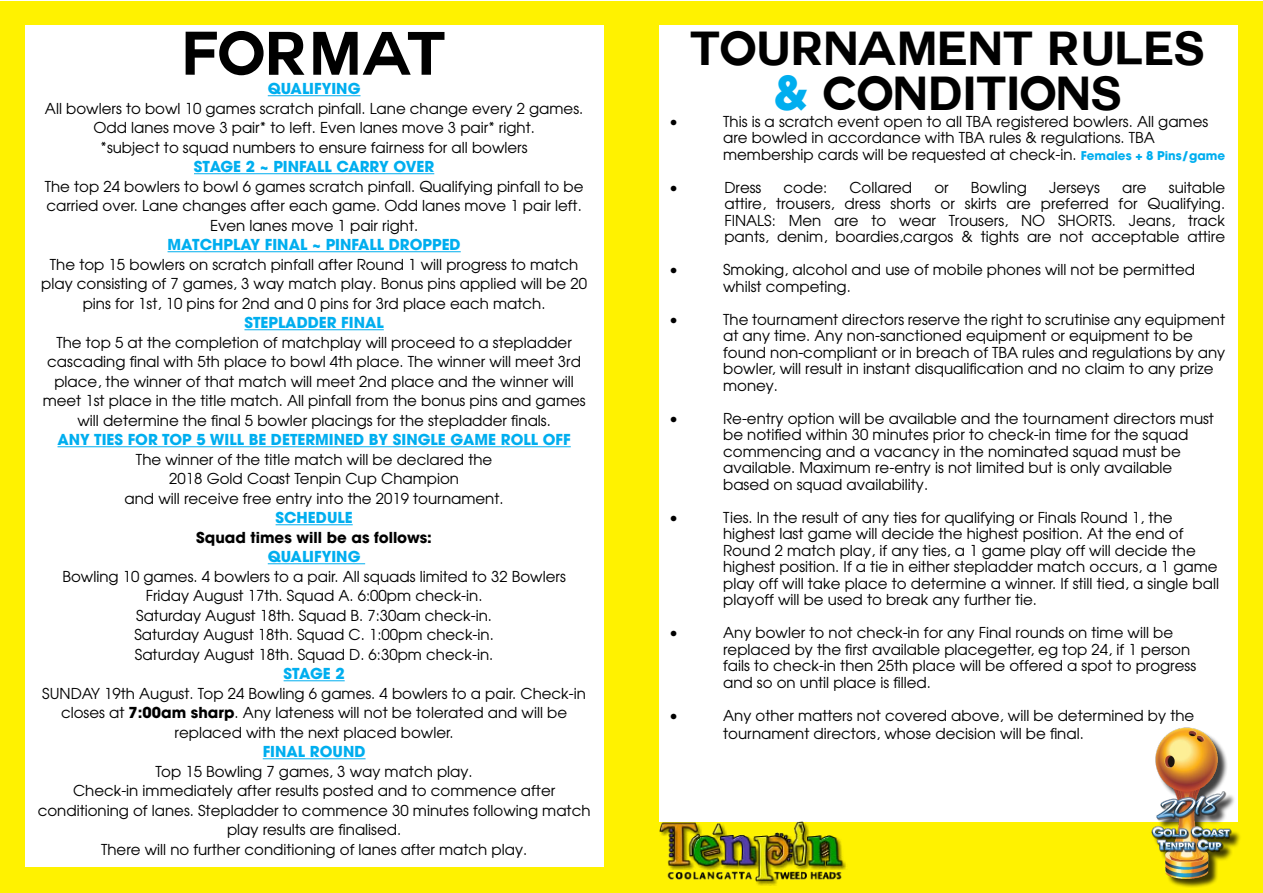
<style>
.page{position:relative;width:1263px;height:893px;background:#fff}
.page>*{position:absolute;margin:0;border:0;box-sizing:border-box;transform-origin:0 0}
.t1{font:700 60px "COUTURE";color:#000}
.t2{font:700 46.5px/45px "COUTURE";color:#000;text-align:center}
.t3{font:15px/19.5px "Avant Garde";color:#000;text-align:center}
.t4{font:700 15px "Avant Garde";color:#00aeef}
.t5{font:700 15px "Avant Garde";color:#000}
.s1{font-weight:700}
.s2{font-family:"Avant Garde";color:#00aeef}
.s3{font-weight:700;font-size:12px;color:#00aeef}
</style>
<div class="page">
<div style="left:1px;top:2px;width:1262px;height:891px;background:#fff200"></div>
<div style="left:26px;top:26px;width:578px;height:841px;background:#fff"></div>
<div style="left:658px;top:26px;width:579px;height:796px;background:#fff"></div>
<hr style="left:268px;top:95px;width:92px;height:1px;background:#00aeef">
<hr style="left:194px;top:173px;width:240px;height:1px;background:#00aeef">
<hr style="left:168px;top:251px;width:293px;height:1px;background:#00aeef">
<hr style="left:244px;top:329px;width:140px;height:1px;background:#00aeef">
<hr style="left:58px;top:446px;width:513px;height:1px;background:#00aeef">
<hr style="left:276px;top:524px;width:77px;height:1px;background:#00aeef">
<hr style="left:268px;top:563px;width:97px;height:1px;background:#00aeef">
<hr style="left:284px;top:680px;width:61px;height:1px;background:#00aeef">
<hr style="left:263px;top:758px;width:103px;height:1px;background:#00aeef">
<div style="left:1153px;top:729px;width:89px;height:159px;background:#000;opacity:.75"></div>
<img style="left:1151px;top:727px;width:86px;height:153px">
<img style="left:658px;top:821px;width:188px;height:64px">
<h1 class="t1" style="left:183px;top:26px;width:265px">FORMAT</h1>
<p class="t4" style="left:268px;top:79px;width:94px">QUALIFYING</p>
<p class="t3" style="left:45px;top:98px;width:540px">All bowlers to bowl 10 games scratch pinfall. Lane change every 2 games.<br>Odd lanes move 3 pair* to left. Even lanes move 3 pair* right.<br>*subject to squad numbers to ensure fairness for all bowlers</p>
<p class="t4" style="left:194px;top:157px;width:242px">STAGE 2 ~ PINFALL CARRY OVER</p>
<p class="t3" style="left:45px;top:176px;width:540px">The top 24 bowlers to bowl 6 games scratch pinfall. Qualifying pinfall to be carried over. Lane changes after each game. Odd lanes move 1 pair left.<br>Even lanes move 1 pair right.</p>
<p class="t4" style="left:168px;top:235px;width:295px">MATCHPLAY FINAL ~ PINFALL DROPPED</p>
<p class="t3" style="left:41px;top:254px;width:547px">The top 15 bowlers on scratch pinfall after Round 1 will progress to match play consisting of 7 games, 3 way match play. Bonus pins applied will be 20 pins for 1st, 10 pins for 2nd and 0 pins for 3rd place each match.</p>
<p class="t4" style="left:244px;top:313px;width:141px">STEPLADDER FINAL</p>
<p class="t3" style="left:43px;top:332px;width:544px">The top 5 at the completion of matchplay will proceed to a stepladder cascading final with 5th place to bowl 4th place. The winner will meet 3rd place, the winner of that match will meet 2nd place and the winner will meet 1st place in the title match. All pinfall from the bonus pins and games will determine the final 5 bowler placings for the stepladder finals.</p>
<p class="t4" style="left:58px;top:430px;width:515px">ANY TIES FOR TOP 5 WILL BE DETERMINED BY SINGLE GAME ROLL OFF</p>
<p class="t3" style="left:125px;top:449px;width:381px">The winner of the title match will be declared the<br>2018 Gold Coast Tenpin Cup Champion<br>and will receive free entry into the 2019 tournament.</p>
<p class="t4" style="left:276px;top:508px;width:79px">SCHEDULE</p>
<p class="t5" style="left:196px;top:527px;width:237px">Squad times will be as follows:</p>
<p class="t4" style="left:268px;top:547px;width:94px">QUALIFYING</p>
<p class="t3" style="left:62px;top:566px;width:505px">Bowling 10 games. 4 bowlers to a pair. All squads limited to 32 Bowlers Friday August 17th. Squad A. 6:00pm check-in.<br>Saturday August 18th. Squad B. 7:30am check-in.<br>Saturday August 18th. Squad C. 1:00pm check-in.<br>Saturday August 18th. Squad D. 6:30pm check-in.</p>
<p class="t4" style="left:284px;top:664px;width:63px">STAGE 2</p>
<p class="t3" style="left:42px;top:683px;width:545px">SUNDAY 19th August. Top 24 Bowling 6 games. 4 bowlers to a pair. Check-in closes at <span class="s1">7:00am sharp</span>. Any lateness will not be tolerated and will be replaced with the next placed bowler.</p>
<p class="t4" style="left:263px;top:742px;width:104px">FINAL ROUND</p>
<p class="t3" style="left:38px;top:761px;width:554px">Top 15 Bowling 7 games, 3 way match play.<br>Check-in immediately after results posted and to commence after conditioning of lanes. Stepladder to commence 30 minutes following match play results are finalised.<br>There will no further conditioning of lanes after match play.</p>
<h2 class="t2" style="left:690px;top:26px;width:516px">TOURNAMENT RULES <span class="s2">&amp;</span> CONDITIONS</h2>
<p class="t3" style="left:669px;top:111px;width:11px">•</p>
<p class="t3" style="left:723px;top:113px;width:503px;line-height:16.5px;text-align:left">This is a scratch event open to all TBA registered bowlers. All games are bowled in accordance with TBA rules &amp; regulations. TBA membership cards will be requested at check-in. <span class="s3">Females + 8 Pins/game</span></p>
<p class="t3" style="left:669px;top:177px;width:11px">•</p>
<p class="t3" style="left:724px;top:177px;width:39px">Dress</p>
<p class="t3" style="left:783px;top:177px;width:45px">code:</p>
<p class="t3" style="left:849px;top:177px;width:64px">Collared</p>
<p class="t3" style="left:934px;top:177px;width:16px">or</p>
<p class="t3" style="left:971px;top:177px;width:58px">Bowling</p>
<p class="t3" style="left:1049px;top:177px;width:52px">Jerseys</p>
<p class="t3" style="left:1122px;top:177px;width:26px">are</p>
<p class="t3" style="left:724px;top:179px;width:502px;line-height:16.5px;text-align:justify;text-indent:444px">suitable attire, trousers, dress shorts or skirts are preferred for Qualifying.<br>FINALS: Men are to wear Trousers, NO SHORTS. Jeans, track pants, denim, boardies,cargos &amp; tights are not acceptable attire</p>
<p class="t3" style="left:669px;top:260px;width:11px">•</p>
<p class="t3" style="left:723px;top:261px;width:473px;line-height:16.5px;text-align:left">Smoking, alcohol and use of mobile phones will not be permitted whilst competing.</p>
<p class="t3" style="left:669px;top:309px;width:11px">•</p>
<p class="t3" style="left:723px;top:311px;width:504px;line-height:16.5px;text-align:left">The tournament directors reserve the right to scrutinise any equipment at any time. Any non-sanctioned equipment or equipment to be found non-compliant or in breach of TBA rules and regulations by any bowler, will result in instant disqualification and no claim to any prize money.</p>
<p class="t3" style="left:669px;top:408px;width:11px">•</p>
<p class="t3" style="left:723px;top:410px;width:492px;line-height:16.5px;text-align:left">Re-entry option will be available and the tournament directors must be notified within 30 minutes prior to check-in time for the squad commencing and a vacancy in the nominated squad must be available. Maximum re-entry is not limited but is only available based on squad availability.</p>
<p class="t3" style="left:669px;top:507px;width:11px">•</p>
<p class="t3" style="left:723px;top:509px;width:497px;line-height:16.5px;text-align:left">Ties. In the result of any ties for qualifying or Finals Round 1, the highest last game will decide the highest position. At the end of Round 2 match play, if any ties, a 1 game play off will decide the highest position. If a tie in either stepladder match occurs, a 1 game play off will take place to determine a winner. If still tied, a single ball playoff will be used to break any further tie.</p>
<p class="t3" style="left:669px;top:623px;width:11px">•</p>
<p class="t3" style="left:723px;top:624px;width:474px;line-height:16.5px;text-align:left">Any bowler to not check-in for any Final rounds on time will be replaced by the first available placegetter, eg top 24, if 1 person fails to check-in then 25th place will be offered a spot to progress and so on until place is filled.</p>
<p class="t3" style="left:669px;top:705px;width:11px">•</p>
<p class="t3" style="left:723px;top:706px;width:473px;line-height:18px;text-align:left">Any other matters not covered above, will be determined by the tournament directors, whose decision will be final.</p>
</div>
